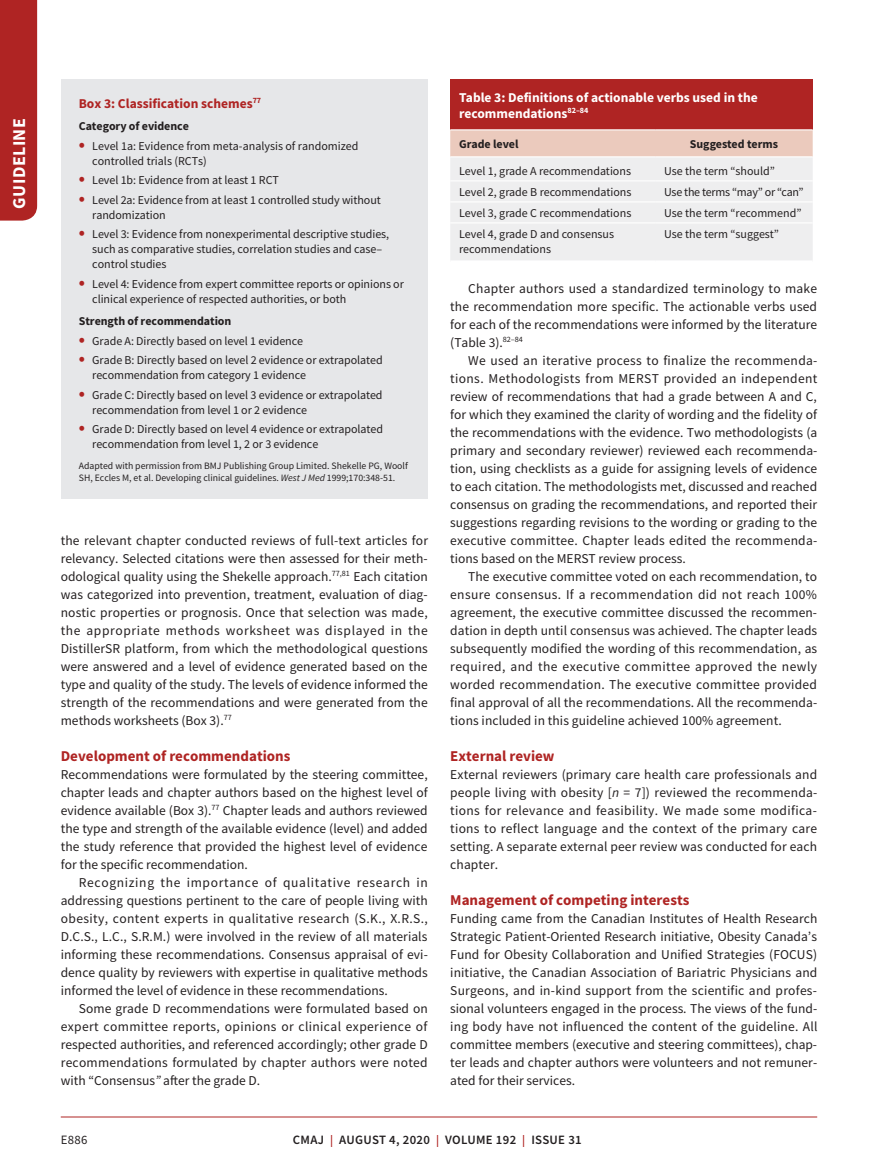
<style>
.page{position:relative;width:878px;height:1175px;background:#fff}
.page>*{position:absolute;margin:0;border:0;box-sizing:border-box;transform-origin:0 0}
.t1{font:700 18px "Source Sans Pro";letter-spacing:.025em;color:#fff}
.t2{font:700 15px "Source Sans Pro";color:#af2423}
.t3{font:13.5px/18px "Source Sans Pro";color:#231f20;text-align:justify}
.t4{font:700 13.5px/16.2px "Source Sans Pro";color:#fff}
.t5{font:700 13.5px "Source Sans Pro";color:#af2423}
.t6{font:600 12.75px "Source Sans Pro";letter-spacing:.025em;color:#231f20}
.t7{font:12.75px "Source Sans Pro";color:#231f20}
.t8{font:12px/15px "Source Sans Pro";letter-spacing:-.005em;color:#231f20}
.t9{font:700 12px "Source Sans Pro";letter-spacing:-.005em;color:#231f20}
.t10{font:9.75px/11.7px "Source Sans Pro";color:#231f20}
.s1{font-weight:700;font-size:18px;color:#af2423}
.s2{font-style:italic}
.s3{font-size:12px;color:#af2423}
</style>
<div class="page">
<div style="left:0;top:0;width:37px;height:220px;background:#af2423"></div>
<hr style="left:61px;top:1116px;width:756px;height:1px;background:#af2423">
<div style="left:450px;top:80px;width:362px;height:50px;background:#af2423"></div>
<svg style="left:450px;top:130px;width:362px;height:130px;background:#ede7e5"></svg>
<hr style="left:450px;top:201px;width:205px;height:1px;background:#fff">
<hr style="left:655px;top:201px;width:157px;height:1px;background:#fff">
<hr style="left:450px;top:129px;width:205px;height:1px;background:#fff">
<hr style="left:655px;top:129px;width:157px;height:1px;background:#fff">
<hr style="left:450px;top:156px;width:205px;height:1px;background:#fff">
<hr style="left:655px;top:156px;width:157px;height:1px;background:#fff">
<hr style="left:450px;top:180px;width:205px;height:1px;background:#fff">
<hr style="left:655px;top:180px;width:157px;height:1px;background:#fff">
<hr style="left:450px;top:222px;width:205px;height:1px;background:#fff">
<hr style="left:655px;top:222px;width:157px;height:1px;background:#fff">
<div style="left:61px;top:80px;width:367px;height:419px;background:#e6e7e9"></div>
<h1 class="t1" style="left:7px;top:208px;width:92px;rotate:-90deg">GUIDELINE</h1>
<p class="t5" style="left:79px;top:94px;width:184px">Box 3: Classification schemes<sup>77</sup></p>
<p class="t9" style="left:79px;top:118px;width:112px">Category of evidence</p>
<p class="t8" style="left:92px;top:138px;width:268px;text-indent:-14px"><span class="s1">•</span> Level 1a: Evidence from meta-analysis of randomized controlled trials (RCTs)</p>
<p class="t8" style="left:79px;top:173px;width:201px"><span class="s1">•</span> Level 1b: Evidence from at least 1 RCT</p>
<p class="t8" style="left:92px;top:192px;width:290px;text-indent:-14px"><span class="s1">•</span> Level 2a: Evidence from at least 1 controlled study without randomization</p>
<p class="t8" style="left:92px;top:227px;width:298px;text-indent:-14px"><span class="s1">•</span> Level 3: Evidence from nonexperimental descriptive studies, such as comparative studies, correlation studies and case– control studies</p>
<p class="t8" style="left:92px;top:276px;width:313px;text-indent:-14px"><span class="s1">•</span> Level 4: Evidence from expert committee reports or opinions or clinical experience of respected authorities, or both</p>
<p class="t9" style="left:79px;top:313px;width:154px">Strength of recommendation</p>
<p class="t8" style="left:79px;top:333px;width:226px"><span class="s1">•</span> Grade A: Directly based on level 1 evidence</p>
<p class="t8" style="left:92px;top:353px;width:292px;text-indent:-14px"><span class="s1">•</span> Grade B: Directly based on level 2 evidence or extrapolated recommendation from category 1 evidence</p>
<p class="t8" style="left:92px;top:387px;width:292px;text-indent:-14px"><span class="s1">•</span> Grade C: Directly based on level 3 evidence or extrapolated recommendation from level 1 or 2 evidence</p>
<p class="t8" style="left:92px;top:422px;width:292px;text-indent:-14px"><span class="s1">•</span> Grade D: Directly based on level 4 evidence or extrapolated recommendation from level 1, 2 or 3 evidence</p>
<p class="t10" style="left:79px;top:460px;width:330px">Adapted with permission from BMJ Publishing Group Limited. Shekelle PG, Woolf<br>SH, Eccles M, et al. Developing clinical guidelines. <span class="s2">West J Med</span> 1999;170:348-51.</p>
<p class="t3" style="left:61px;top:531px;width:369px">the relevant chapter conducted reviews of full-text articles for relevancy. Selected citations were then assessed for their meth&shy;odological quality using the Shekelle approach.<sup>77,81</sup> Each citation was categorized into prevention, treatment, evaluation of diag&shy;nostic properties or prognosis. Once that selection was made, the appropriate methods worksheet was displayed in the DistillerSR platform, from which the methodological questions were answered and a level of evidence generated based on the type and quality of the study. The levels of evidence informed the strength of the recommendations and were generated from the methods worksheets (Box 3).<sup>77</sup></p>
<p class="t2" style="left:61px;top:745px;width:231px">Development of recommendations</p>
<p class="t3" style="left:61px;top:765px;width:368px">Recommendations were formulated by the steering committee, chapter leads and chapter authors based on the highest level of evidence available (Box 3).<sup>77</sup> Chapter leads and authors reviewed the type and strength of the available evidence (level) and added the study reference that provided the highest level of evidence for the specific recommendation.</p>
<p class="t3" style="left:61px;top:873px;width:368px;text-indent:18px">Recognizing the importance of qualitative research in addressing questions pertinent to the care of people living with obesity, content experts in qualitative research (S.K., X.R.S., D.C.S., L.C., S.R.M.) were involved in the review of all materials informing these recommendations. Consensus appraisal of evi&shy;dence quality by reviewers with expertise in qualitative methods informed the level of evidence in these recommendations.</p>
<p class="t3" style="left:61px;top:999px;width:368px;text-indent:18px">Some grade D recommendations were formulated based on expert committee reports, opinions or clinical experience of respected authorities, and referenced accordingly; other grade D recommendations formulated by chapter authors were noted with “Consensus<span class="s2">”</span> after the grade D.</p>
<p class="t4" style="left:459px;top:89px;width:300px">Table 3: Definitions of actionable verbs used in the recommendations<sup>82–84</sup></p>
<p class="t9" style="left:459px;top:136px;width:61px">Grade level</p>
<p class="t9" style="left:689px;top:136px;width:90px">Suggested terms</p>
<p class="t8" style="left:459px;top:163px;width:173px">Level 1, grade A recommendations</p>
<p class="t8" style="left:664px;top:163px;width:112px">Use the term “should”</p>
<p class="t8" style="left:459px;top:184px;width:174px">Level 2, grade B recommendations</p>
<p class="t8" style="left:664px;top:184px;width:141px">Use the terms “may” or “can”</p>
<p class="t8" style="left:459px;top:205px;width:174px">Level 3, grade C recommendations</p>
<p class="t8" style="left:664px;top:205px;width:139px">Use the term “recommend”</p>
<p class="t8" style="left:459px;top:226px;width:156px">Level 4, grade D and consensus recommendations</p>
<p class="t8" style="left:664px;top:226px;width:116px">Use the term “suggest”</p>
<p class="t3" style="left:450px;top:279px;width:368px;text-indent:18px">Chapter authors used a standardized terminology to make the recommendation more specific. The actionable verbs used for each of the recommendations were informed by the literature (Table 3).<sup>82–84</sup></p>
<p class="t3" style="left:450px;top:351px;width:369px;text-indent:18px">We used an iterative process to finalize the recommenda&shy;tions. Methodologists from MERST provided an independent review of recommendations that had a grade between A and C, for which they examined the clarity of wording and the fidelity of the recommendations with the evidence. Two methodologists (a primary and secondary reviewer) reviewed each recommenda&shy;tion, using checklists as a guide for assigning levels of evidence to each citation. The methodologists met, discussed and reached consensus on grading the recommendations, and reported their suggestions regarding revisions to the wording or grading to the executive committee. Chapter leads edited the recommenda&shy;tions based on the MERST review process.</p>
<p class="t3" style="left:450px;top:567px;width:368px;text-indent:18px">The executive committee voted on each recommendation, to ensure consensus. If a recommendation did not reach 100% agreement, the executive committee discussed the recommen&shy;dation in depth until consensus was achieved. The chapter leads subsequently modified the wording of this recommendation, as required, and the executive committee approved the newly worded recommendation. The executive committee provided final approval of all the recommendations. All the recommenda&shy;tions included in this guideline achieved 100% agreement.</p>
<p class="t2" style="left:450px;top:745px;width:106px">External review</p>
<p class="t3" style="left:450px;top:765px;width:368px">External reviewers (primary care health care professionals and people living with obesity [<span class="s2">n</span> = 7]) reviewed the recommenda&shy;tions for relevance and feasibility. We made some modifica&shy;tions to reflect language and the context of the primary care setting. A separate external peer review was conducted for each chapter.</p>
<p class="t2" style="left:450px;top:889px;width:241px">Management of competing interests</p>
<p class="t3" style="left:450px;top:909px;width:369px">Funding came from the Canadian Institutes of Health Research Strategic Patient-Oriented Research initiative, Obesity Canada’s Fund for Obesity Collaboration and Unified Strategies (FOCUS) initiative, the Canadian Association of Bariatric Physicians and Surgeons, and in-kind support from the scientific and profes&shy;sional volunteers engaged in the process. The views of the fund&shy;ing body have not influenced the content of the guideline. All committee members (executive and steering committees), chap&shy;ter leads and chapter authors were volunteers and not remuner&shy;ated for their services.</p>
<p class="t7" style="left:61px;top:1132px;width:28px">E886</p>
<p class="t6" style="left:293px;top:1131px;width:290px">CMAJ <span class="s3">|</span> AUGUST 4, 2020 <span class="s3">|</span> VOLUME 192 <span class="s3">|</span> ISSUE 31</p>
</div>
